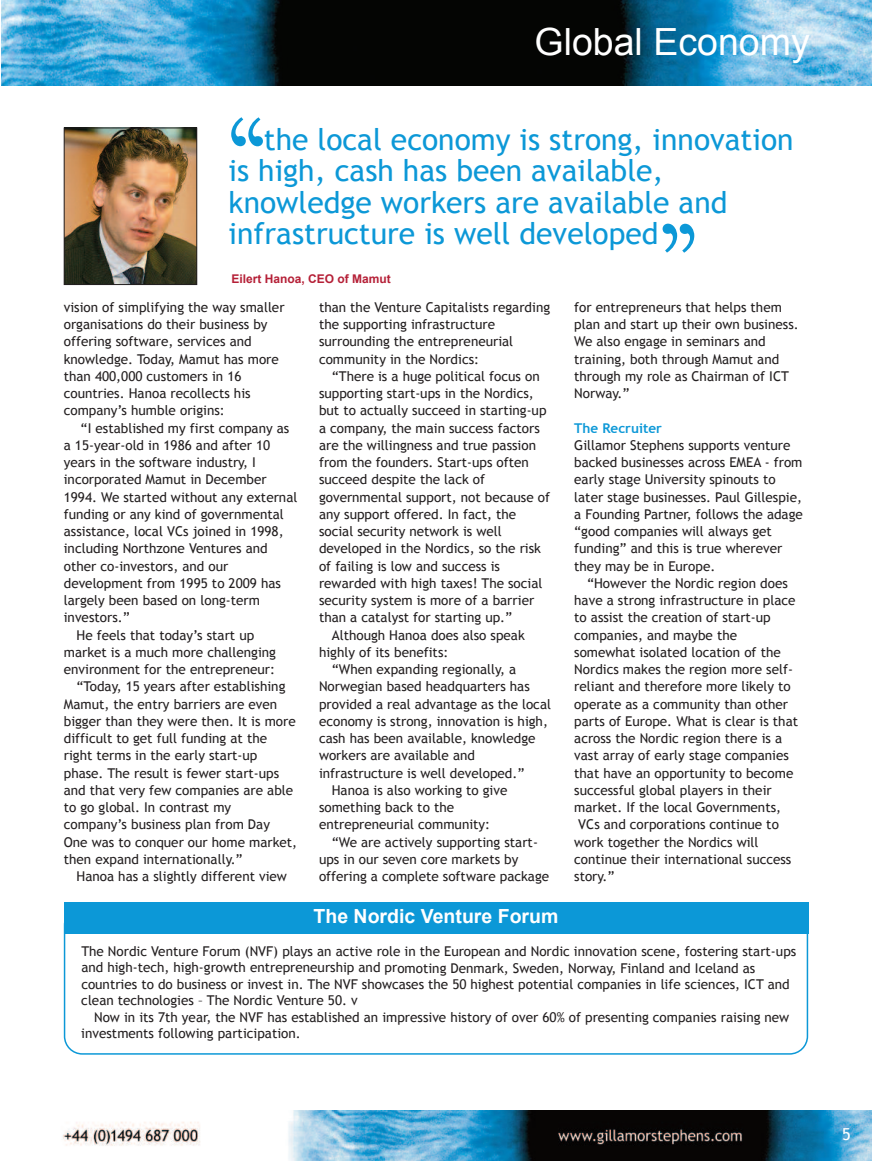
<style>
.page{position:relative;width:872px;height:1161px;background:#fff}
.page>*{position:absolute;margin:0;border:0;box-sizing:border-box;transform-origin:0 0}
.t1{font:500 126px "Berkeley Std";color:#0c98d7}
.t2{font:37.5px "Arial";color:#fff}
.t3{font:30px/31.5px "Trebuchet MS";color:#0c98d7}
.t4{font:700 19.5px "Arial";color:#fff}
.t5{font:16.5px "Trebuchet MS";color:#fff}
.t6{font:13.5px/17.2px "Trebuchet MS";color:#231f20}
.t7{font:700 13.5px "Trebuchet MS";color:#0c98d7}
.t8{font:700 12px "Arial";color:#b52037}
</style>
<div class="page">
<img style="left:1px;top:0;width:871px;height:86px">
<img style="left:62px;top:1111px;width:810px;height:50px">
<img style="left:66px;top:130px;width:129px;height:153px">
<div style="left:64px;top:128px;width:133px;height:157px;border:1px solid #231f20"></div>
<svg style="left:64px;top:933px;width:744px;height:121px"></svg>
<div style="left:64px;top:902px;width:744px;height:31px;background:#0c98d7"></div>
<h2 class="t2" style="left:534px;top:21px;width:277px">G l o b?a?l?E?c?o?n?o?m? ?y</h2>
<h1 class="t1" style="left:226px;top:111px;width:43px">‘‘</h1>
<h3 class="t3" style="left:228px;top:123px;width:566px;text-indent:35px">the local economy is strong, innovation is high, cash has been available, knowledge workers are available and infrastructure is well developed</h3>
<p class="t8" style="left:231px;top:272px;width:161px">Eilert Hanoa, CEO of Mamut</p>
<h1 class="t1" style="left:658px;top:217px;width:43px">’’</h1>
<p class="t6" style="left:64px;top:298px;width:222px">vision of simplifying the way smaller organisations do their business by offering software, services and knowledge. Today, Mamut has more than 400,000 customers in 16 countries. Hanoa recollects his company’s humble origins:</p>
<p class="t6" style="left:81px;top:419px;width:210px">“I established my first company as</p>
<p class="t6" style="left:64px;top:436px;width:208px">a 15-year-old in 1986 and after 10</p>
<p class="t6" style="left:64px;top:454px;width:194px">years in the software industry, I</p>
<p class="t6" style="left:64px;top:471px;width:204px">incorporated Mamut in December</p>
<p class="t6" style="left:64px;top:488px;width:235px">1994. We started without any external</p>
<p class="t6" style="left:64px;top:505px;width:222px">funding or any kind of governmental</p>
<p class="t6" style="left:64px;top:523px;width:221px">assistance, local VCs joined in 1998,</p>
<p class="t6" style="left:64px;top:540px;width:205px">including Northzone Ventures and</p>
<p class="t6" style="left:64px;top:557px;width:166px">other co-investors, and our</p>
<p class="t6" style="left:64px;top:574px;width:219px">development from 1995 to 2009 has</p>
<p class="t6" style="left:64px;top:592px;width:198px">largely been based on long-term</p>
<p class="t6" style="left:64px;top:609px;width:68px">investors.”</p>
<p class="t6" style="left:77px;top:626px;width:179px">He feels that today’s start up</p>
<p class="t6" style="left:64px;top:643px;width:214px">market is a much more challenging</p>
<p class="t6" style="left:64px;top:661px;width:213px">environment for the entrepreneur:</p>
<p class="t6" style="left:77px;top:678px;width:210px">“Today, 15 years after establishing</p>
<p class="t6" style="left:64px;top:695px;width:215px">Mamut, the entry barriers are even</p>
<p class="t6" style="left:64px;top:712px;width:233px">bigger than they were then. It is more</p>
<p class="t6" style="left:64px;top:730px;width:205px">difficult to get full funding at the</p>
<p class="t6" style="left:64px;top:747px;width:195px">right terms in the early start-up</p>
<p class="t6" style="left:64px;top:764px;width:217px">phase. The result is fewer start-ups</p>
<p class="t6" style="left:64px;top:781px;width:231px">and that very few companies are able</p>
<p class="t6" style="left:64px;top:799px;width:169px">to go global. In contrast my</p>
<p class="t6" style="left:64px;top:816px;width:208px">company’s business plan from Day</p>
<p class="t6" style="left:64px;top:833px;width:235px">One was to conquer our home market,</p>
<p class="t6" style="left:64px;top:850px;width:180px">then expand internationally.”</p>
<p class="t6" style="left:77px;top:868px;width:212px">Hanoa has a slightly different view</p>
<p class="t6" style="left:319px;top:298px;width:233px">than the Venture Capitalists regarding the supporting infrastructure surrounding the entrepreneurial community in the Nordics:</p>
<p class="t6" style="left:332px;top:367px;width:209px">“There is a huge political focus on</p>
<p class="t6" style="left:319px;top:385px;width:216px">supporting start-ups in the Nordics,</p>
<p class="t6" style="left:319px;top:402px;width:229px">but to actually succeed in starting-up</p>
<p class="t6" style="left:319px;top:419px;width:222px">a company, the main success factors</p>
<p class="t6" style="left:319px;top:436px;width:218px">are the willingness and true passion</p>
<p class="t6" style="left:319px;top:454px;width:211px">from the founders. Start-ups often</p>
<p class="t6" style="left:319px;top:471px;width:168px">succeed despite the lack of</p>
<p class="t6" style="left:319px;top:488px;width:233px">governmental support, not because of</p>
<p class="t6" style="left:319px;top:505px;width:199px">any support offered. In fact, the</p>
<p class="t6" style="left:319px;top:523px;width:184px">social security network is well</p>
<p class="t6" style="left:319px;top:540px;width:223px">developed in the Nordics, so the risk</p>
<p class="t6" style="left:319px;top:557px;width:182px">of failing is low and success is</p>
<p class="t6" style="left:319px;top:574px;width:225px">rewarded with high taxes! The social</p>
<p class="t6" style="left:319px;top:592px;width:217px">security system is more of a barrier</p>
<p class="t6" style="left:319px;top:609px;width:195px">than a catalyst for starting up.”</p>
<p class="t6" style="left:332px;top:626px;width:194px">Although Hanoa does also speak</p>
<p class="t6" style="left:319px;top:643px;width:131px">highly of its benefits:</p>
<p class="t6" style="left:332px;top:661px;width:186px">“When expanding regionally, a</p>
<p class="t6" style="left:319px;top:678px;width:212px">Norwegian based headquarters has</p>
<p class="t6" style="left:319px;top:695px;width:233px">provided a real advantage as the local</p>
<p class="t6" style="left:319px;top:712px;width:230px">economy is strong, innovation is high,</p>
<p class="t6" style="left:319px;top:730px;width:218px">cash has been available, knowledge</p>
<p class="t6" style="left:319px;top:747px;width:157px">workers are available and</p>
<p class="t6" style="left:319px;top:764px;width:207px">infrastructure is well developed.”</p>
<p class="t6" style="left:332px;top:781px;width:177px">Hanoa is also working to give</p>
<p class="t6" style="left:319px;top:799px;width:137px">something back to the</p>
<p class="t6" style="left:319px;top:816px;width:173px">entrepreneurial community:</p>
<p class="t6" style="left:332px;top:833px;width:208px">“We are actively supporting start-</p>
<p class="t6" style="left:319px;top:850px;width:201px">ups in our seven core markets by</p>
<p class="t6" style="left:319px;top:868px;width:232px">offering a complete software package</p>
<p class="t6" style="left:574px;top:298px;width:226px">for entrepreneurs that helps them plan and start up their own business.<br>We also engage in seminars and training, both through Mamut and through my role as Chairman of ICT<br>Norway.”</p>
<p class="t7" style="left:574px;top:420px;width:89px">The Recruiter</p>
<p class="t6" style="left:574px;top:436px;width:230px">Gillamor Stephens supports venture backed businesses across EMEA - from early stage University spinouts to later stage businesses. Paul Gillespie, a Founding Partner, follows the adage “good companies will always get funding” and this is true wherever they may be in Europe.</p>
<p class="t6" style="left:587px;top:574px;width:202px">“However the Nordic region does</p>
<p class="t6" style="left:574px;top:592px;width:223px">have a strong infrastructure in place</p>
<p class="t6" style="left:574px;top:609px;width:198px">to assist the creation of start-up</p>
<p class="t6" style="left:574px;top:626px;width:164px">companies, and maybe the</p>
<p class="t6" style="left:574px;top:643px;width:208px">somewhat isolated location of the</p>
<p class="t6" style="left:574px;top:661px;width:220px">Nordics makes the region more self-</p>
<p class="t6" style="left:574px;top:678px;width:218px">reliant and therefore more likely to</p>
<p class="t6" style="left:574px;top:695px;width:215px">operate as a community than other</p>
<p class="t6" style="left:574px;top:712px;width:225px">parts of Europe. What is clear is that</p>
<p class="t6" style="left:574px;top:730px;width:209px">across the Nordic region there is a</p>
<p class="t6" style="left:574px;top:747px;width:216px">vast array of early stage companies</p>
<p class="t6" style="left:574px;top:764px;width:221px">that have an opportunity to become</p>
<p class="t6" style="left:574px;top:781px;width:199px">successful global players in their</p>
<p class="t6" style="left:574px;top:799px;width:208px">market. If the local Governments,</p>
<p class="t6" style="left:578px;top:816px;width:202px">VCs and corporations continue to</p>
<p class="t6" style="left:574px;top:833px;width:186px">work together the Nordics will</p>
<p class="t6" style="left:574px;top:850px;width:219px">continue their international success</p>
<p class="t6" style="left:574px;top:868px;width:42px">story.”</p>
<h3 class="t4" style="left:313px;top:905px;width:246px">The Nordic Venture Forum</h3>
<p class="t6" style="left:81px;top:943px;width:716px;line-height:16.5px">The Nordic Venture Forum (NVF) plays an active role in the European and Nordic innovation scene, fostering start-ups and high-tech, high-growth entrepreneurship and promoting Denmark, Sweden, Norway, Finland and Iceland as countries to do business or invest in. The NVF showcases the 50 highest potential companies in life sciences, ICT and clean technologies – The Nordic Venture 50. v</p>
<p class="t6" style="left:81px;top:1009px;width:709px;line-height:16.4px;text-indent:13px">Now in its 7th year, the NVF has established an impressive history of over 60% of presenting companies raising new investments following participation.</p>
<p class="t5" style="left:842px;top:1124px;width:10px">5</p>
</div>
